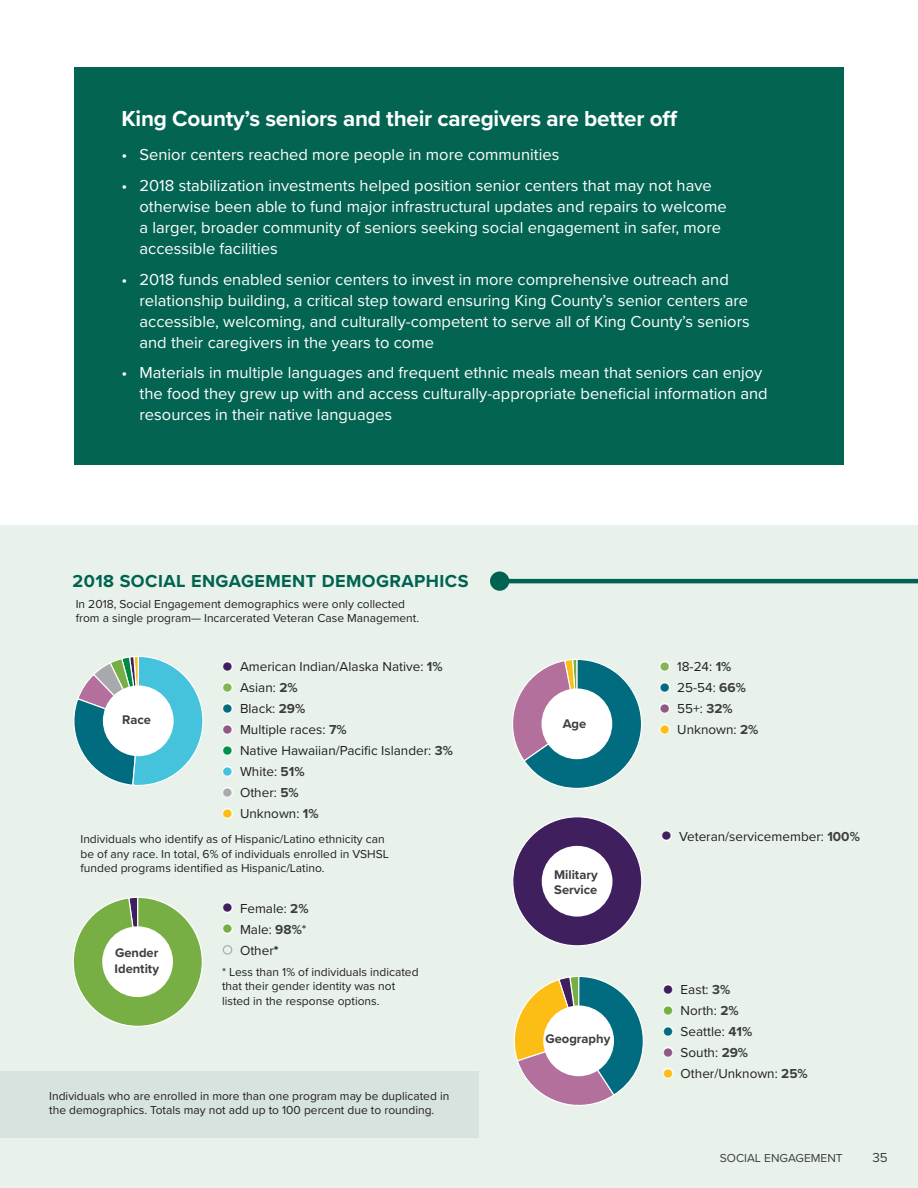
<style>
.page{position:relative;width:918px;height:1188px;background:#fff}
.page>*{position:absolute;margin:0;border:0;box-sizing:border-box;transform-origin:0 0}
.t1{font:700 22.5px "Proxima Nova";letter-spacing:-.01em;color:#fff}
.t2{font:700 18px "Proxima Nova";letter-spacing:.025em;color:#006250}
.t3{font:16.5px/21px "Proxima Nova";color:#fff}
.t4{font:13.5px/21px "Proxima Nova";color:#231f20}
.t5{font:13.5px "Proxima Nova";color:#3e3e3f}
.t6{font:700 12.9px/15.6px "Proxima Nova";color:#3e3e3f}
.t7{font:12px/14.4px "Proxima Nova";color:#231f20}
.t8{font:12px "Proxima Nova";color:#3e3e3f}
.s1{font-size:39px;color:#401f5e}
.s2{font-weight:700;color:#3e3e3f}
.s3{font-size:39px;color:#85b552}
.s4{font-size:39px;color:#016c7f}
.s5{font-size:39px;color:#8f5888}
.s6{font-size:39px;color:#00904f}
.s7{font-size:39px;color:#45c2dc}
.s8{font-size:39px;color:#a8a9ad}
.s9{font-size:39px;color:#fcbe15}
.s10{font-size:39px;color:#78af45}
.s11{font-weight:700}
</style>
<div class="page">
<div style="left:0;top:525px;width:918px;height:663px;background:#e8f2eb"></div>
<div style="left:0;top:1071px;width:478px;height:66px;background:#d6e3de"></div>
<div style="left:74px;top:68px;width:770px;height:397px;background:#036452"></div>
<svg style="left:512px;top:659px;width:130px;height:130px"></svg>
<div style="left:542px;top:688px;width:70px;height:71px;background:#fff;border-radius:50%"></div>
<div style="left:659px;top:661px;width:11px;height:11px;border:2px solid #fff;border-radius:50%"></div>
<div style="left:659px;top:682px;width:11px;height:11px;border:2px solid #fff;border-radius:50%"></div>
<div style="left:659px;top:703px;width:11px;height:11px;border:2px solid #fff;border-radius:50%"></div>
<div style="left:659px;top:724px;width:11px;height:11px;border:2px solid #fff;border-radius:50%"></div>
<div style="left:512px;top:816px;width:130px;height:130px;background:#401f5e;border:1px solid #fff;border-radius:50%"></div>
<div style="left:542px;top:846px;width:70px;height:71px;background:#fff;border-radius:50%"></div>
<div style="left:661px;top:830px;width:11px;height:11px;border:2px solid #fff;border-radius:50%"></div>
<svg style="left:514px;top:976px;width:130px;height:130px"></svg>
<div style="left:543px;top:1005px;width:71px;height:71px;background:#fff;border-radius:50%"></div>
<div style="left:663px;top:984px;width:10px;height:10px;border:2px solid #fff;border-radius:50%"></div>
<div style="left:663px;top:1005px;width:10px;height:10px;border:2px solid #fff;border-radius:50%"></div>
<div style="left:663px;top:1026px;width:10px;height:10px;border:2px solid #fff;border-radius:50%"></div>
<div style="left:663px;top:1047px;width:10px;height:10px;border:2px solid #fff;border-radius:50%"></div>
<div style="left:663px;top:1068px;width:10px;height:10px;border:2px solid #fff;border-radius:50%"></div>
<hr style="left:500px;top:579px;width:418px;height:4px;background:#006250">
<div style="left:490px;top:571px;width:19px;height:20px;background:#006250;border-radius:50%"></div>
<svg style="left:73px;top:897px;width:130px;height:130px"></svg>
<div style="left:102px;top:926px;width:71px;height:71px;background:#fff;border-radius:50%"></div>
<div style="left:222px;top:903px;width:11px;height:10px;border:2px solid #fff;border-radius:50%"></div>
<div style="left:222px;top:924px;width:11px;height:10px;border:2px solid #fff;border-radius:50%"></div>
<div style="left:223px;top:945px;width:9px;height:10px;border:1px solid #a8a9ad;border-radius:50%"></div>
<svg style="left:73px;top:656px;width:131px;height:130px"></svg>
<div style="left:103px;top:685px;width:71px;height:71px;background:#fff;border-radius:50%"></div>
<div style="left:222px;top:661px;width:11px;height:11px;border:2px solid #fff;border-radius:50%"></div>
<div style="left:222px;top:682px;width:11px;height:11px;border:2px solid #fff;border-radius:50%"></div>
<div style="left:222px;top:703px;width:11px;height:11px;border:2px solid #fff;border-radius:50%"></div>
<div style="left:222px;top:724px;width:11px;height:11px;border:2px solid #fff;border-radius:50%"></div>
<div style="left:222px;top:745px;width:11px;height:11px;border:2px solid #fff;border-radius:50%"></div>
<div style="left:222px;top:766px;width:11px;height:11px;border:2px solid #fff;border-radius:50%"></div>
<div style="left:222px;top:787px;width:11px;height:11px;border:2px solid #fff;border-radius:50%"></div>
<div style="left:222px;top:808px;width:11px;height:11px;border:2px solid #fff;border-radius:50%"></div>
<h1 class="t1" style="left:122px;top:101px;width:558px">King County’s seniors and their caregivers are better off</h1>
<p class="t3" style="left:122px;top:144px;width:439px">• Senior centers reached more people in more communities</p>
<p class="t3" style="left:140px;top:174px;width:589px;text-indent:-18px">• 2018 stabilization investments helped position senior centers that may not have otherwise been able to fund major infrastructural updates and repairs to welcome a larger, broader community of seniors seeking social engagement in safer, more accessible facilities</p>
<p class="t3" style="left:140px;top:268px;width:612px;text-indent:-18px">• 2018 funds enabled senior centers to invest in more comprehensive outreach and relationship building, a critical step toward ensuring King County’s senior centers are accessible, welcoming, and culturally-competent to serve all of King County’s seniors and their caregivers in the years to come</p>
<p class="t3" style="left:140px;top:362px;width:630px;text-indent:-18px">• Materials in multiple languages and frequent ethnic meals mean that seniors can enjoy the food they grew up with and access culturally-appropriate beneficial information and resources in their native languages</p>
<p class="t2" style="left:73px;top:567px;width:397px">2018 SOCIAL ENGAGEMENT DEMOGRAPHICS</p>
<p class="t7" style="left:76px;top:596px;width:345px">In 2018, Social Engagement demographics were only collected from a single program— Incarcerated Veteran Case Management.</p>
<p class="t6" style="left:122px;top:712px;width:30px">Race</p>
<p class="t4" style="left:221px;top:656px;width:224px"><span class="s1">•</span> American Indian/Alaska Native: <span class="s2">1%</span></p>
<p class="t4" style="left:221px;top:677px;width:79px"><span class="s3">•</span> Asian: <span class="s2">2%</span></p>
<p class="t4" style="left:221px;top:698px;width:86px"><span class="s4">•</span> Black: <span class="s2">29%</span></p>
<p class="t4" style="left:221px;top:719px;width:128px"><span class="s5">•</span> Multiple races: <span class="s2">7%</span></p>
<p class="t4" style="left:221px;top:740px;width:234px"><span class="s6">•</span> Native Hawaiian/Pacific Islander: <span class="s2">3%</span></p>
<p class="t4" style="left:221px;top:761px;width:86px"><span class="s7">•</span> White: <span class="s2">51%</span></p>
<p class="t4" style="left:221px;top:782px;width:80px"><span class="s8">•</span> Other: <span class="s2">5%</span></p>
<p class="t4" style="left:221px;top:803px;width:100px"><span class="s9">•</span> Unknown: <span class="s2">1%</span></p>
<p class="t7" style="left:80px;top:831px;width:310px">Individuals who identify as of Hispanic/Latino ethnicity can be of any race. In total, 6% of individuals enrolled in VSHSL funded programs identified as Hispanic/Latino.</p>
<p class="t6" style="left:115px;top:945px;width:46px">Gender<br>Identity</p>
<p class="t4" style="left:221px;top:897px;width:90px"><span class="s1">•</span> Female: <span class="s2">2%</span></p>
<p class="t4" style="left:240px;top:918px;width:68px;text-indent:-19px"><span class="s10">•</span> Male: <span class="s2">98%</span>*<br>Other<span class="s11">*</span></p>
<p class="t7" style="left:222px;top:964px;width:198px">* Less than 1% of individuals indicated that their gender identity was not listed in the response options.</p>
<p class="t7" style="left:49px;top:1088px;width:402px">Individuals who are enrolled in more than one program may be duplicated in the demographics. Totals may not add up to 100 percent due to rounding.</p>
<p class="t6" style="left:563px;top:715px;width:25px">Age</p>
<p class="t6" style="left:554px;top:867px;width:45px">Military<br>Service</p>
<p class="t6" style="left:545px;top:1031px;width:66px">Geography</p>
<p class="t4" style="left:658px;top:656px;width:75px"><span class="s3">•</span> 18-24: <span class="s2">1%</span></p>
<p class="t4" style="left:658px;top:677px;width:90px"><span class="s4">•</span> 25-54: <span class="s2">66%</span></p>
<p class="t4" style="left:658px;top:698px;width:76px"><span class="s5">•</span> 55+: <span class="s2">32%</span></p>
<p class="t4" style="left:658px;top:719px;width:102px"><span class="s9">•</span> Unknown: <span class="s2">2%</span></p>
<p class="t4" style="left:660px;top:825px;width:202px"><span class="s1">•</span> Veteran/servicemember: <span class="s2">100%</span></p>
<p class="t4" style="left:661px;top:978px;width:71px"><span class="s1">•</span> East: <span class="s2">3%</span></p>
<p class="t4" style="left:661px;top:999px;width:79px"><span class="s10">•</span> North: <span class="s2">2%</span></p>
<p class="t4" style="left:661px;top:1020px;width:93px"><span class="s4">•</span> Seattle: <span class="s2">41%</span></p>
<p class="t4" style="left:661px;top:1041px;width:89px"><span class="s5">•</span> South: <span class="s2">29%</span></p>
<p class="t4" style="left:661px;top:1062px;width:148px"><span class="s9">•</span> Other/Unknown: <span class="s2">25%</span></p>
<p class="t8" style="left:720px;top:1149px;width:124px">SOCIAL ENGAGEMENT</p>
<p class="t5" style="left:872px;top:1147px;width:17px">35</p>
</div>
